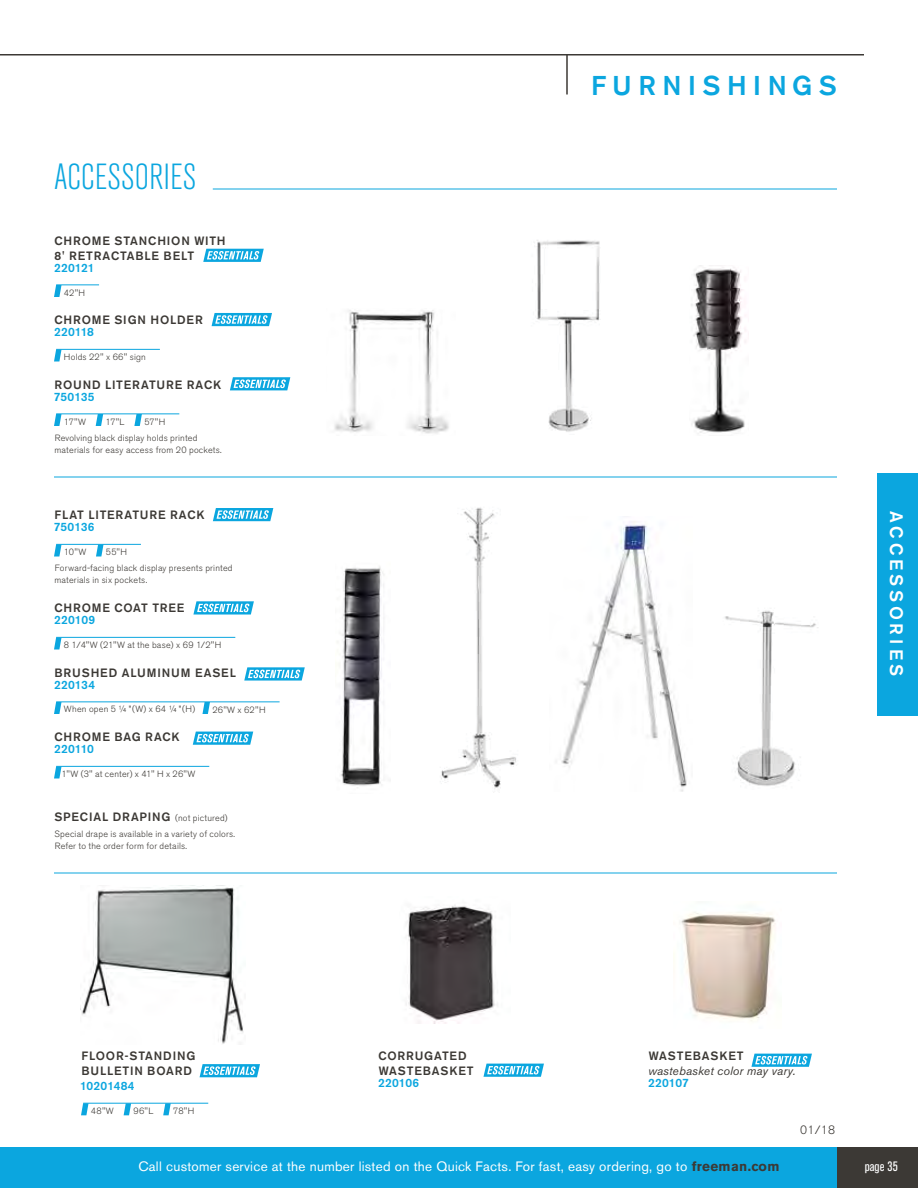
<style>
.page{position:relative;width:918px;height:1188px;background:#fff}
.page>*{position:absolute;margin:0;border:0;box-sizing:border-box;transform-origin:0 0}
.t1{font:300 condensed 36px "Akzidenz Grotesk BE";letter-spacing:.01em;color:#0ba6df}
.t2{font:500 27px "Akzidenz Grotesk BE";letter-spacing:.24em;color:#0ba6df}
.t3{font:500 18px "Akzidenz Grotesk BE";letter-spacing:.22em;color:#fff}
.t4{font:13.5px "Akzidenz Grotesk BE";letter-spacing:.02em;color:#fff}
.t5{font:condensed 13.5px "Akzidenz Grotesk BE";color:#fff}
.t6{font:500 12px/15px "Akzidenz Grotesk BE";letter-spacing:.07em;color:#3c3935}
.t7{font:500 12px "Akzidenz Grotesk BE";letter-spacing:.005em;color:#0ba6df}
.t8{font:italic 12px "Akzidenz Grotesk BE";letter-spacing:.015em;color:#3c3935}
.t9{font:300 12px "Akzidenz Grotesk BE";color:#3c3935}
.t10{font:300 9px/16.5px "Akzidenz Grotesk BE";letter-spacing:.02em;color:#3c3935}
.s1{font-weight:300;font-size:9px}
.s2{font-weight:700;color:#3c3935}
</style>
<div class="page">
<hr style="left:0;top:54px;width:864px;height:2px;background:#3c3935">
<div style="left:0;top:1148px;width:918px;height:40px;background:#0ba6df"></div>
<hr style="left:566px;top:54px;width:2px;height:40px;background:#3c3935">
<img style="left:673px;top:912px;width:103px;height:109px">
<img style="left:80px;top:887px;width:164px;height:157px">
<img style="left:406px;top:905px;width:92px;height:119px">
<img style="left:441px;top:507px;width:75px;height:282px">
<img style="left:724px;top:610px;width:94px;height:176px">
<img style="left:534px;top:240px;width:66px;height:192px">
<img style="left:334px;top:310px;width:115px;height:124px">
<img style="left:561px;top:521px;width:126px;height:271px">
<img style="left:691px;top:267px;width:55px;height:167px">
<img style="left:337px;top:566px;width:47px;height:222px">
<div style="left:837px;top:1148px;width:81px;height:40px;background:#3c3935"></div>
<div style="left:878px;top:473px;width:40px;height:243px;background:#0ba6df"></div>
<hr style="left:213px;top:189px;width:624px;height:1px;background:#0ba6df">
<hr style="left:56px;top:284px;width:43px;height:1px;background:#0ba6df">
<hr style="left:56px;top:349px;width:104px;height:1px;background:#0ba6df">
<hr style="left:56px;top:413px;width:123px;height:1px;background:#0ba6df">
<hr style="left:54px;top:477px;width:783px;height:1px;background:#0ba6df">
<hr style="left:56px;top:544px;width:85px;height:1px;background:#0ba6df">
<hr style="left:56px;top:637px;width:179px;height:1px;background:#0ba6df">
<hr style="left:56px;top:701px;width:224px;height:1px;background:#0ba6df">
<hr style="left:56px;top:766px;width:153px;height:1px;background:#0ba6df">
<hr style="left:54px;top:873px;width:783px;height:1px;background:#0ba6df">
<svg style="left:54px;top:285px;width:8px;height:12px"></svg>
<svg style="left:54px;top:350px;width:8px;height:12px"></svg>
<svg style="left:54px;top:414px;width:8px;height:12px"></svg>
<svg style="left:96px;top:414px;width:7px;height:12px"></svg>
<svg style="left:134px;top:414px;width:8px;height:12px"></svg>
<svg style="left:54px;top:545px;width:8px;height:12px"></svg>
<svg style="left:96px;top:545px;width:7px;height:12px"></svg>
<svg style="left:54px;top:638px;width:8px;height:12px"></svg>
<svg style="left:54px;top:702px;width:8px;height:12px"></svg>
<svg style="left:202px;top:702px;width:8px;height:12px"></svg>
<svg style="left:54px;top:767px;width:8px;height:12px"></svg>
<hr style="left:83px;top:1103px;width:125px;height:1px;background:#0ba6df">
<svg style="left:81px;top:1103px;width:8px;height:12px"></svg>
<svg style="left:124px;top:1103px;width:7px;height:12px"></svg>
<svg style="left:163px;top:1103px;width:8px;height:12px"></svg>
<svg style="left:203px;top:249px;width:61px;height:13px"></svg>
<svg style="left:212px;top:313px;width:60px;height:13px"></svg>
<svg style="left:230px;top:377px;width:60px;height:13px"></svg>
<svg style="left:213px;top:508px;width:60px;height:13px"></svg>
<svg style="left:193px;top:601px;width:61px;height:14px"></svg>
<svg style="left:244px;top:667px;width:61px;height:14px"></svg>
<svg style="left:193px;top:732px;width:60px;height:13px"></svg>
<svg style="left:200px;top:1064px;width:60px;height:13px"></svg>
<svg style="left:483px;top:1064px;width:61px;height:13px"></svg>
<svg style="left:751px;top:1054px;width:61px;height:13px"></svg>
<h1 class="t1" style="left:54px;top:164px;width:144px">ACCESSORIES</h1>
<h3 class="t6" style="left:54px;top:234px;width:173px">CHROME STANCHION WITH<br>8' RETRACTABLE BELT</h3>
<h3 class="t7" style="left:54px;top:263px;width:42px">220121</h3>
<p class="t10" style="left:64px;top:285px;width:23px">42"H</p>
<h3 class="t6" style="left:54px;top:313px;width:150px">CHROME SIGN HOLDER</h3>
<h3 class="t7" style="left:54px;top:328px;width:41px">220118</h3>
<p class="t10" style="left:64px;top:350px;width:83px">Holds 22" x 66" sign</p>
<h3 class="t6" style="left:55px;top:378px;width:168px">ROUND LITERATURE RACK</h3>
<h3 class="t7" style="left:54px;top:392px;width:42px">750135</h3>
<p class="t10" style="left:64px;top:414px;width:23px">17"W</p>
<p class="t10" style="left:106px;top:414px;width:21px">17"L</p>
<p class="t10" style="left:55px;top:414px;width:144px;text-indent:90px">57"H<br>Revolving black display holds printed</p>
<p class="t10" style="left:54px;top:443px;width:169px">materials for easy access from 20 pockets.</p>
<h3 class="t6" style="left:55px;top:508px;width:152px">FLAT LITERATURE RACK</h3>
<h3 class="t7" style="left:54px;top:523px;width:42px">750136</h3>
<p class="t10" style="left:64px;top:545px;width:24px">10"W</p>
<p class="t10" style="left:55px;top:545px;width:179px;text-indent:51px">55"H<br>Forward-facing black display presents printed</p>
<p class="t10" style="left:54px;top:573px;width:94px">materials in six pockets.</p>
<h3 class="t6" style="left:54px;top:601px;width:132px">CHROME COAT TREE</h3>
<h3 class="t7" style="left:54px;top:616px;width:43px">220109</h3>
<p class="t10" style="left:64px;top:638px;width:159px">8 1/4"W (21"W at the base) x 69 1/2"H</p>
<h3 class="t6" style="left:55px;top:666px;width:183px">BRUSHED ALUMINUM EASEL</h3>
<h3 class="t7" style="left:54px;top:680px;width:42px">220134</h3>
<p class="t10" style="left:64px;top:702px;width:133px">When open 5 ¼ ”(W) x 64 ¼ ”(H)</p>
<p class="t10" style="left:212px;top:702px;width:55px">26"W x 62"H</p>
<h3 class="t6" style="left:54px;top:730px;width:127px">CHROME BAG RACK</h3>
<h3 class="t7" style="left:54px;top:745px;width:41px">220110</h3>
<p class="t10" style="left:62px;top:767px;width:135px">1"W (3" at center) x 41" H x 26"W</p>
<h3 class="t6" style="left:54px;top:810px;width:175px">SPECIAL DRAPING <span class="s1">(not pictured)</span></h3>
<p class="t10" style="left:55px;top:829px;width:182px;line-height:12px">Special drape is available in a variety of colors.<br>Refer to the order form for details.</p>
<h3 class="t6" style="left:82px;top:1049px;width:115px">FLOOR-STANDING<br>BULLETIN BOARD</h3>
<h3 class="t7" style="left:80px;top:1081px;width:56px">10201484</h3>
<p class="t10" style="left:91px;top:1104px;width:24px">48"W</p>
<p class="t10" style="left:134px;top:1104px;width:21px">96"L</p>
<p class="t10" style="left:173px;top:1104px;width:23px">78"H</p>
<h3 class="t6" style="left:378px;top:1049px;width:97px">CORRUGATED<br>WASTEBASKET</h3>
<h3 class="t7" style="left:378px;top:1078px;width:43px">220106</h3>
<h2 class="t2" style="left:591px;top:75px;width:247px">FURNISHINGS</h2>
<h3 class="t3" style="left:903px;top:511px;width:167px;rotate:90deg">ACCESSORIES</h3>
<h3 class="t6" style="left:649px;top:1049px;width:96px">WASTEBASKET</h3>
<h3 class="t8" style="left:648px;top:1066px;width:149px">wastebasket color may vary.</h3>
<h3 class="t7" style="left:648px;top:1078px;width:42px">220107</h3>
<h3 class="t9" style="left:800px;top:1126px;width:36px">01/18</h3>
<h3 class="t4" style="left:139px;top:1162px;width:642px">Call customer service at the number listed on the Quick Facts. For fast, easy ordering, go to <span class="s2">freeman.com</span></h3>
<h3 class="t5" style="left:865px;top:1162px;width:35px">page 35</h3>
</div>
